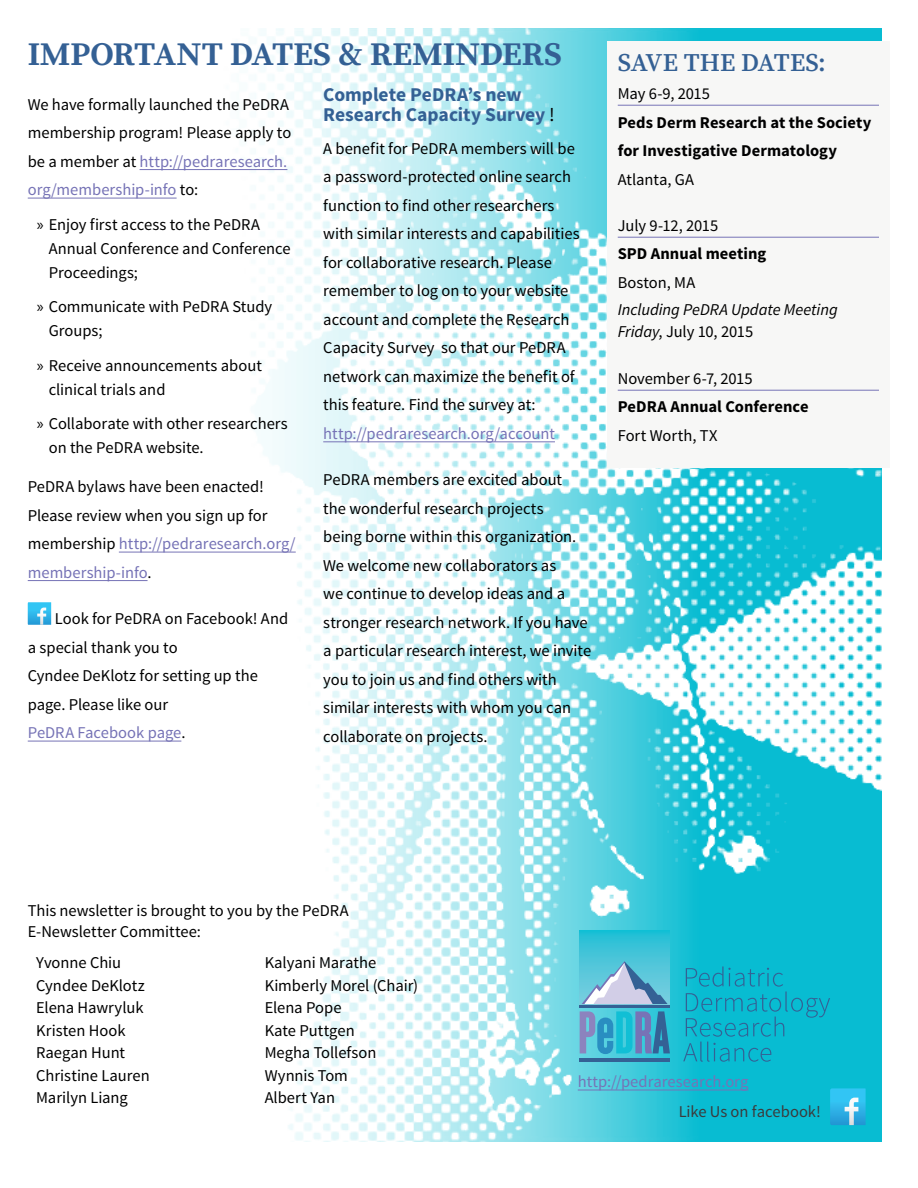
<style>
.page{position:relative;width:918px;height:1188px;background:#fff}
.page>*{position:absolute;margin:0;border:0;box-sizing:border-box;transform-origin:0 0}
.t1{font:700 33px "Source Serif Pro";color:#346094}
.t2{font:600 25.5px "Source Serif Pro";color:#346094}
.t3{font:700 19.5px/19.5px "Source Sans Pro";color:#346094}
.t4{font:16.5px/28.5px "Source Sans Pro";color:#000}
.t5{font:700 16.5px/28.5px "Source Sans Pro";color:#000}
.t6{font:16.5px "Source Sans Pro";color:#7673b6}
.t7{font:italic 16.5px/22.5px "Source Sans Pro";letter-spacing:-.005em;color:#000}
.t8{font:16.5px "Source Sans Pro";color:#3b3b3d}
.s1{color:#7673b6}
.s2{font-family:"Myriad Pro"}
.s3{font-weight:400;color:#000}
.s4{font-style:normal}
</style>
<div class="page">
<img style="left:148px;top:28px;width:733px;height:1113px">
<hr style="left:580px;top:1004px;width:90px;height:3px;background:#346195">
<hr style="left:580px;top:1058px;width:90px;height:3px;background:#346195">
<svg style="left:683px;top:966px;width:147px;height:96px;background:#0db2cb"></svg>
<svg style="left:580px;top:1011px;width:90px;height:43px;background:#47a1c6"></svg>
<div style="left:580px;top:931px;width:90px;height:73px;background:linear-gradient(to bottom,#25bfd5,#7ecfdf)"></div>
<svg style="left:582px;top:961px;width:86px;height:43px;background:#85bfd7"></svg>
<hr style="left:140px;top:169px;width:147px;height:1px;background:#7673b6">
<hr style="left:28px;top:198px;width:149px;height:1px;background:#7673b6">
<hr style="left:119px;top:552px;width:177px;height:1px;background:#7673b6">
<hr style="left:28px;top:580px;width:120px;height:1px;background:#7673b6">
<hr style="left:28px;top:741px;width:153px;height:1px;background:#7673b6">
<svg style="left:28px;top:602px;width:23px;height:23px"></svg>
<hr style="left:323px;top:441px;width:232px;height:1px;background:#7673b6">
<div style="left:607px;top:41px;width:283px;height:427px;background:#f7f7f6"></div>
<hr style="left:618px;top:105px;width:261px;height:1px;background:#7673b6">
<hr style="left:618px;top:237px;width:261px;height:1px;background:#7673b6">
<hr style="left:618px;top:390px;width:261px;height:1px;background:#7673b6">
<hr style="left:578px;top:1090px;width:170px;height:1px;background:#7673b6">
<svg style="left:830px;top:1088px;width:36px;height:37px"></svg>
<h1 class="t1" style="left:28px;top:35px;width:536px">IMPORTANT DATES &amp; REMINDERS</h1>
<p class="t4" style="left:28px;top:90px;width:265px">We have formally launched the PeDRA membership program! Please apply to be a member at <span class="s1">http://pedraresearch. org/membership-info</span> to:</p>
<p class="t4" style="left:49px;top:212px;width:244px;line-height:24px;text-indent:-12px"><span class="s2">»</span> Enjoy first access to the PeDRA<br>Annual Conference and Conference<br>Proceedings;</p>
<p class="t4" style="left:49px;top:295px;width:225px;line-height:24px;text-indent:-12px"><span class="s2">»</span> Communicate with PeDRA Study<br>Groups;</p>
<p class="t4" style="left:49px;top:353px;width:215px;line-height:24px;text-indent:-12px"><span class="s2">»</span> Receive announcements about clinical trials and</p>
<p class="t4" style="left:49px;top:412px;width:241px;line-height:24px;text-indent:-12px"><span class="s2">»</span> Collaborate with other researchers on the PeDRA website.</p>
<p class="t4" style="left:28px;top:473px;width:270px">PeDRA bylaws have been enacted!<br>Please review when you sign up for membership <span class="s1">http://pedraresearch.org/ membership-info</span>.</p>
<p class="t4" style="left:28px;top:605px;width:262px;text-indent:27px">Look for PeDRA on Facebook! And a special thank you to<br>Cyndee DeKlotz for setting up the page. Please like our<br><span class="s1">PeDRA Facebook page</span>.</p>
<p class="t3" style="left:323px;top:86px;width:233px">Complete PeDRA’s new<br>Research Capacity Survey <span class="s3">!</span></p>
<p class="t4" style="left:323px;top:134px;width:258px">A benefit for PeDRA members will be a password-protected online search function to find other researchers with similar interests and capabilities for collaborative research. Please remember to log on to your website account and complete the Research Capacity Survey so that our PeDRA network can maximize the benefit of this feature. Find the survey at:</p>
<p class="t6" style="left:323px;top:423px;width:233px">http://pedraresearch.org/account</p>
<p class="t4" style="left:323px;top:466px;width:269px">PeDRA members are excited about<br>the wonderful research projects<br>being borne within this organization.<br>We welcome new collaborators as<br>we continue to develop ideas and a stronger research network. If you have a particular research interest, we invite you to join us and find others with similar interests with whom you can collaborate on projects.</p>
<h2 class="t2" style="left:618px;top:47px;width:210px">SAVE THE DATES:</h2>
<p class="t4" style="left:618px;top:80px;width:94px">May 6-9, 2015</p>
<p class="t5" style="left:618px;top:108px;width:255px">Peds Derm Research at the Society for Investigative Dermatology</p>
<p class="t4" style="left:618px;top:165px;width:78px">Atlanta, GA</p>
<p class="t4" style="left:618px;top:212px;width:102px">July 9-12, 2015</p>
<p class="t5" style="left:618px;top:240px;width:150px">SPD Annual meeting</p>
<p class="t4" style="left:618px;top:269px;width:79px">Boston, MA</p>
<p class="t7" style="left:618px;top:298px;width:222px">Including PeDRA Update Meeting<br>Friday<span class="s4">, July 10, 2015</span></p>
<p class="t4" style="left:618px;top:365px;width:136px">November 6-7, 2015</p>
<p class="t5" style="left:618px;top:393px;width:192px">PeDRA Annual Conference</p>
<p class="t4" style="left:618px;top:422px;width:101px">Fort Worth, TX</p>
<p class="t4" style="left:28px;top:901px;width:323px;line-height:21px">This newsletter is brought to you by the PeDRA<br>E-Newsletter Committee:</p>
<p class="t4" style="left:36px;top:952px;width:115px;line-height:22.5px">Yvonne Chiu<br>Cyndee DeKlotz<br>Elena Hawryluk<br>Kristen Hook<br>Raegan Hunt<br>Christine Lauren<br>Marilyn Liang</p>
<p class="t4" style="left:265px;top:952px;width:155px;line-height:22.5px">Kalyani Marathe<br>Kimberly Morel (Chair)<br>Elena Pope<br>Kate Puttgen<br>Megha Tollefson<br>Wynnis Tom<br>Albert Yan</p>
<p class="t6" style="left:578px;top:1071px;width:172px">http://pedraresearch.org</p>
<p class="t8" style="left:679px;top:1101px;width:144px">Like Us on facebook!</p>
</div>
